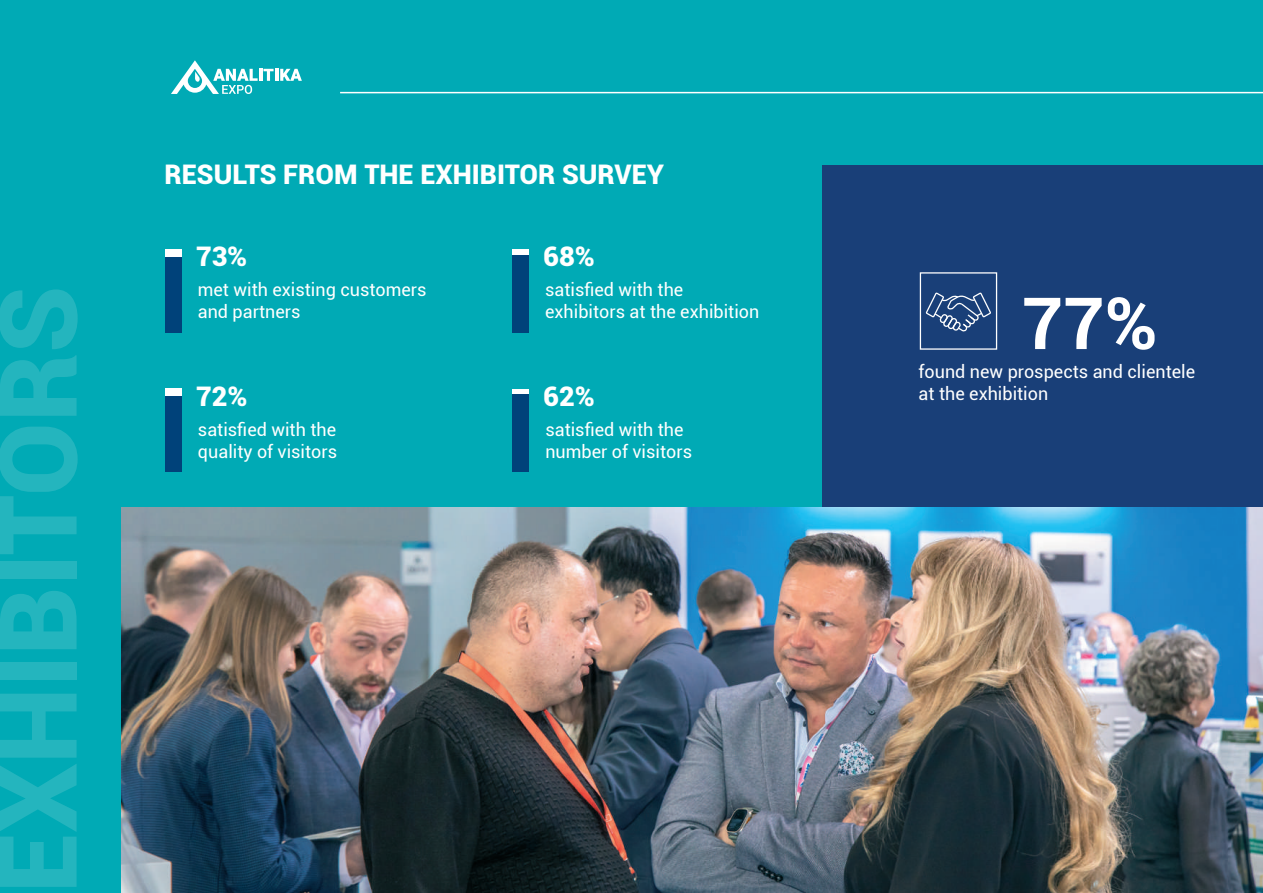
<style>
.page{position:relative;width:1263px;height:893px;background:#00aab5}
.page>*{position:absolute;margin:0;border:0;box-sizing:border-box;transform-origin:0 0}
.t1{font:900 108px "Roboto";color:rgb(243 244 244/.15)}
.t2{font:700 72px "Roboto";color:#fff}
.t3{font:900 27px "Roboto";color:#fff}
.t4{font:18px/21.6px "Roboto";color:#fff}
</style>
<div class="page">
<hr style="left:340px;top:92px;width:923px;height:1px;background:#fff">
<div style="left:165px;top:249px;width:16px;height:52px;background:#fff"></div>
<div style="left:165px;top:257px;width:16px;height:76px;background:#00427a"></div>
<div style="left:165px;top:389px;width:17px;height:51px;background:#fff"></div>
<div style="left:165px;top:396px;width:17px;height:76px;background:#00427a"></div>
<div style="left:512px;top:249px;width:17px;height:65px;background:#fff"></div>
<div style="left:512px;top:255px;width:17px;height:78px;background:#00427a"></div>
<svg style="left:512px;top:389px;width:17px;height:6px"></svg>
<div style="left:512px;top:395px;width:17px;height:77px;background:#00427a"></div>
<div style="left:823px;top:165px;width:440px;height:343px;background:#193f78"></div>
<div style="left:920px;top:272px;width:77px;height:78px;border:1px solid #fff"></div>
<svg style="left:925px;top:292px;width:66px;height:40px"></svg>
<img style="left:121px;top:508px;width:1142px;height:385px">
<svg style="left:171px;top:60px;width:131px;height:34px"></svg>
<h1 class="t1" style="left:-38px;top:893px;width:638px;rotate:-90deg">УЧАСТНИКИ</h1>
<h1 class="t1" style="left:-38px;top:893px;width:609px;rotate:-90deg">EXHIBITORS</h1>
<h3 class="t3" style="left:165px;top:156px;width:501px">RESULTS FROM THE EXHIBITOR SURVEY</h3>
<h3 class="t3" style="left:196px;top:237px;width:53px">73%</h3>
<h3 class="t3" style="left:544px;top:237px;width:53px">68%</h3>
<p class="t4" style="left:198px;top:279px;width:230px">met with existing customers and partners</p>
<p class="t4" style="left:545px;top:278px;width:216px">satisfied with the exhibitors at the exhibition</p>
<h3 class="t3" style="left:196px;top:377px;width:53px">72%</h3>
<h3 class="t3" style="left:544px;top:377px;width:53px">62%</h3>
<p class="t4" style="left:198px;top:418px;width:141px">satisfied with the quality of visitors</p>
<p class="t4" style="left:545px;top:418px;width:148px">satisfied with the number of visitors</p>
<h2 class="t2" style="left:1022px;top:273px;width:137px">77%</h2>
<p class="t4" style="left:919px;top:361px;width:278px">found new prospects and clientele at the exhibition</p>
</div>
